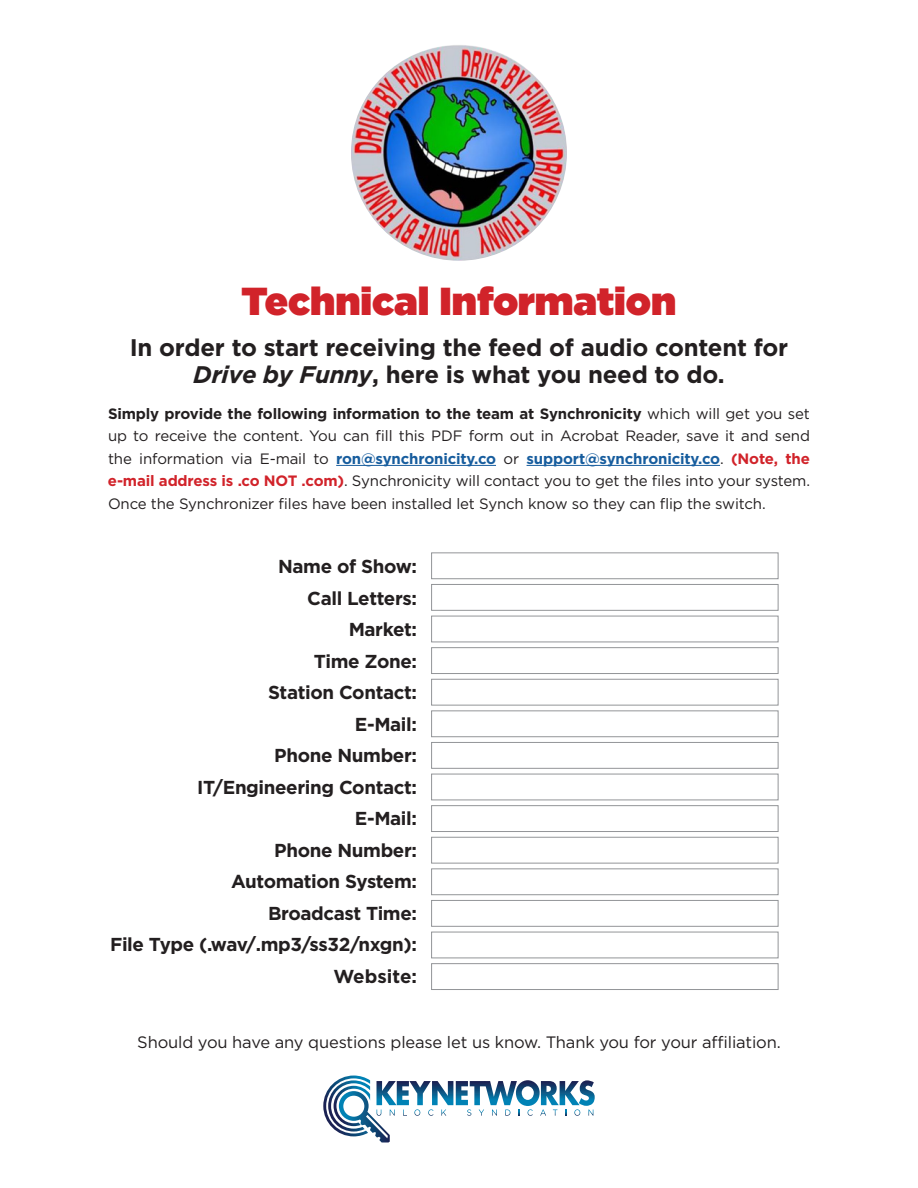
<style>
.page{position:relative;width:918px;height:1188px;background:#fff}
.page>*{position:absolute;margin:0;border:0;box-sizing:border-box;transform-origin:0 0}
.t1{font:900 39px "Gotham";color:#d1232a}
.t2{font:700 24px/27px "Gotham";letter-spacing:-.01em;color:#231f20;text-align:center}
.t3{font:700 18.75px "Gotham";letter-spacing:-.02em;color:#231f20}
.t4{font:700 18.75px "Gotham";color:#231f20}
.t5{font:16.5px "Gotham";letter-spacing:-.01em;color:#231f20}
.t6{font:15px/22.5px "Gotham";letter-spacing:-.01em;color:#231f20;text-align:justify}
.s1{font-style:italic}
.s2{font-weight:700}
.s3{font-weight:700;color:#175d9e}
.s4{font-weight:700;color:#d1232a}
</style>
<div class="page">
<svg style="left:323px;top:1076px;width:272px;height:66px"></svg>
<img style="left:351px;top:45px;width:216px;height:216px;border-radius:108px">
<hr style="left:336px;top:465px;width:160px;height:1px;background:#175d9e">
<hr style="left:527px;top:465px;width:193px;height:1px;background:#175d9e">
<div style="left:431px;top:552px;width:347px;height:27px;border:1px solid #939598"></div>
<div style="left:431px;top:679px;width:347px;height:27px;border:1px solid #939598"></div>
<div style="left:431px;top:868px;width:347px;height:27px;border:1px solid #939598"></div>
<div style="left:431px;top:616px;width:347px;height:26px;border:1px solid #939598"></div>
<div style="left:431px;top:805px;width:347px;height:27px;border:1px solid #939598"></div>
<div style="left:431px;top:742px;width:347px;height:27px;border:1px solid #939598"></div>
<div style="left:431px;top:932px;width:347px;height:26px;border:1px solid #939598"></div>
<div style="left:431px;top:584px;width:347px;height:27px;border:1px solid #939598"></div>
<div style="left:431px;top:710px;width:347px;height:27px;border:1px solid #939598"></div>
<div style="left:431px;top:900px;width:347px;height:27px;border:1px solid #939598"></div>
<div style="left:431px;top:647px;width:347px;height:27px;border:1px solid #939598"></div>
<div style="left:431px;top:837px;width:347px;height:27px;border:1px solid #939598"></div>
<div style="left:431px;top:774px;width:347px;height:26px;border:1px solid #939598"></div>
<div style="left:431px;top:963px;width:347px;height:27px;border:1px solid #939598"></div>
<p class="t1" style="left:242px;top:274px;width:436px">Technical Information</p>
<p class="t2" style="left:130px;top:334px;width:660px">In order to start receiving the feed of audio content for<br><span class="s1">Drive by Funny</span>, here is what you need to do.</p>
<p class="t6" style="left:108px;top:402px;width:704px"><span class="s2">Simply provide the following information to the team at Synchronicity</span> which will get you set up to receive the content. You can fill this PDF form out in Acrobat Reader, save it and send the information via E-mail to <span class="s3">ron@synchronicity.co</span> or <span class="s3">support@synchronicity.co</span>. <span class="s4">(Note, the e-mail address is .co NOT .com)</span>. Synchronicity will contact you to get the files into your system.<br>Once the Synchronizer files have been installed let Synch know so they can flip the switch.</p>
<p class="t3" style="left:278px;top:554px;width:140px">Name of Show:</p>
<p class="t3" style="left:307px;top:586px;width:111px">Call Letters:</p>
<p class="t3" style="left:349px;top:617px;width:70px">Market:</p>
<p class="t3" style="left:314px;top:649px;width:105px">Time Zone:</p>
<p class="t3" style="left:268px;top:680px;width:150px">Station Contact:</p>
<p class="t3" style="left:355px;top:712px;width:64px">E-Mail:</p>
<p class="t3" style="left:274px;top:743px;width:144px">Phone Number:</p>
<p class="t3" style="left:197px;top:775px;width:221px">IT/Engineering Contact:</p>
<p class="t3" style="left:355px;top:806px;width:64px">E-Mail:</p>
<p class="t3" style="left:274px;top:838px;width:144px">Phone Number:</p>
<p class="t3" style="left:231px;top:869px;width:188px">Automation System:</p>
<p class="t3" style="left:268px;top:901px;width:150px">Broadcast Time:</p>
<p class="t3" style="left:110px;top:932px;width:309px">File Type (.wav/.mp3/ss32/nxgn):</p>
<p class="t4" style="left:334px;top:964px;width:85px">Website:</p>
<p class="t5" style="left:137px;top:1032px;width:645px">Should you have any questions please let us know. Thank you for your affiliation.</p>
</div>
